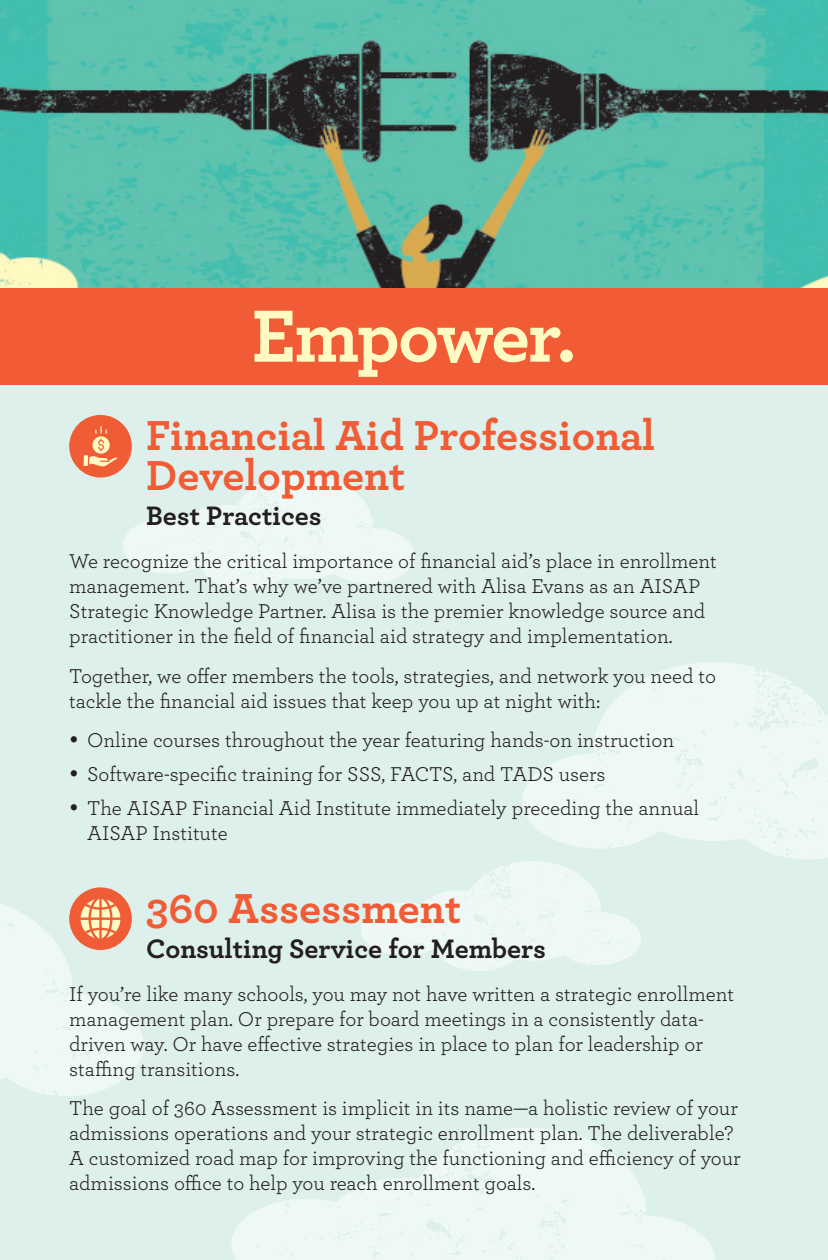
<style>
.page{position:relative;width:828px;height:1260px;background:#fff}
.page>*{position:absolute;margin:0;border:0;box-sizing:border-box;transform-origin:0 0}
.headlines{font:700 77.4px "Archer";letter-spacing:-.025em;color:#fffac1}
.title_2{font:700 44px/40px "Archer";color:#f15c36}
.subhead_2{font:700 28px "Archer";color:#231f20}
.body_2{font:21px/25px "Archer";color:#231f20}
</style>
<div class="page">
<div style="left:0;top:274px;width:828px;height:986px;background:#ddf0eb"></div>
<svg style="left:123px;top:474px;width:292px;height:116px"></svg>
<img style="left:0;top:0;width:828px;height:288px">
<div style="left:0;top:288px;width:828px;height:97px;background:#f15c36"></div>
<svg style="left:522px;top:662px;width:306px;height:197px;fill:#eef8f5"></svg>
<svg style="left:361px;top:861px;width:280px;height:110px"></svg>
<svg style="left:231px;top:1128px;width:484px;height:132px;fill:#eef8f5"></svg>
<div style="left:69px;top:415px;width:63px;height:63px;background:#f05c36;border-radius:50%"></div>
<svg style="left:84px;top:455px;width:4px;height:11px"></svg>
<svg style="left:89px;top:426px;width:28px;height:41px"></svg>
<div style="left:69px;top:887px;width:63px;height:63px;background:#f05c36;border-radius:50%"></div>
<svg style="left:0;top:895px;width:143px;height:201px"></svg>
<p class="headlines" style="left:252px;top:275px;width:326px">Empower.</p>
<p class="title_2" style="left:146px;top:413px;width:510px">Financial Aid Professional<br>Development</p>
<p class="subhead_2" style="left:146px;top:494px;width:177px">Best Practices</p>
<p class="body_2" style="left:69px;top:548px;width:649px">We recognize the critical importance of financial aid’s place in enrollment management. That’s why we’ve partnered with Alisa Evans as an AISAP Strategic Knowledge Partner. Alisa is the premier knowledge source and practitioner in the field of financial aid strategy and implementation.</p>
<p class="body_2" style="left:69px;top:662px;width:648px">Together, we offer members the tools, strategies, and network you need to tackle the financial aid issues that keep you up at night with:</p>
<p class="body_2" style="left:87px;top:726px;width:588px">Online courses throughout the year featuring hands-on instruction</p>
<p class="body_2" style="left:87px;top:760px;width:520px">Software-specific training for SSS, FACTS, and TADS users</p>
<p class="body_2" style="left:87px;top:794px;width:614px">The AISAP Financial Aid Institute immediately preceding the annual<br>AISAP Institute</p>
<p class="title_2" style="left:146px;top:885px;width:317px">360 Assessment</p>
<p class="subhead_2" style="left:146px;top:926px;width:401px">Consulting Service for Members</p>
<p class="body_2" style="left:69px;top:980px;width:666px">If you’re like many schools, you may not have written a strategic enrollment management plan. Or prepare for board meetings in a consistently data&shy;driven way. Or have effective strategies in place to plan for leadership or staffing transitions.</p>
<p class="body_2" style="left:69px;top:1095px;width:673px">The goal of 360 Assessment is implicit in its name—a holistic review of your admissions operations and your strategic enrollment plan. The deliverable?<br>A customized road map for improving the functioning and efficiency of your admissions office to help you reach enrollment goals.</p>
</div>
